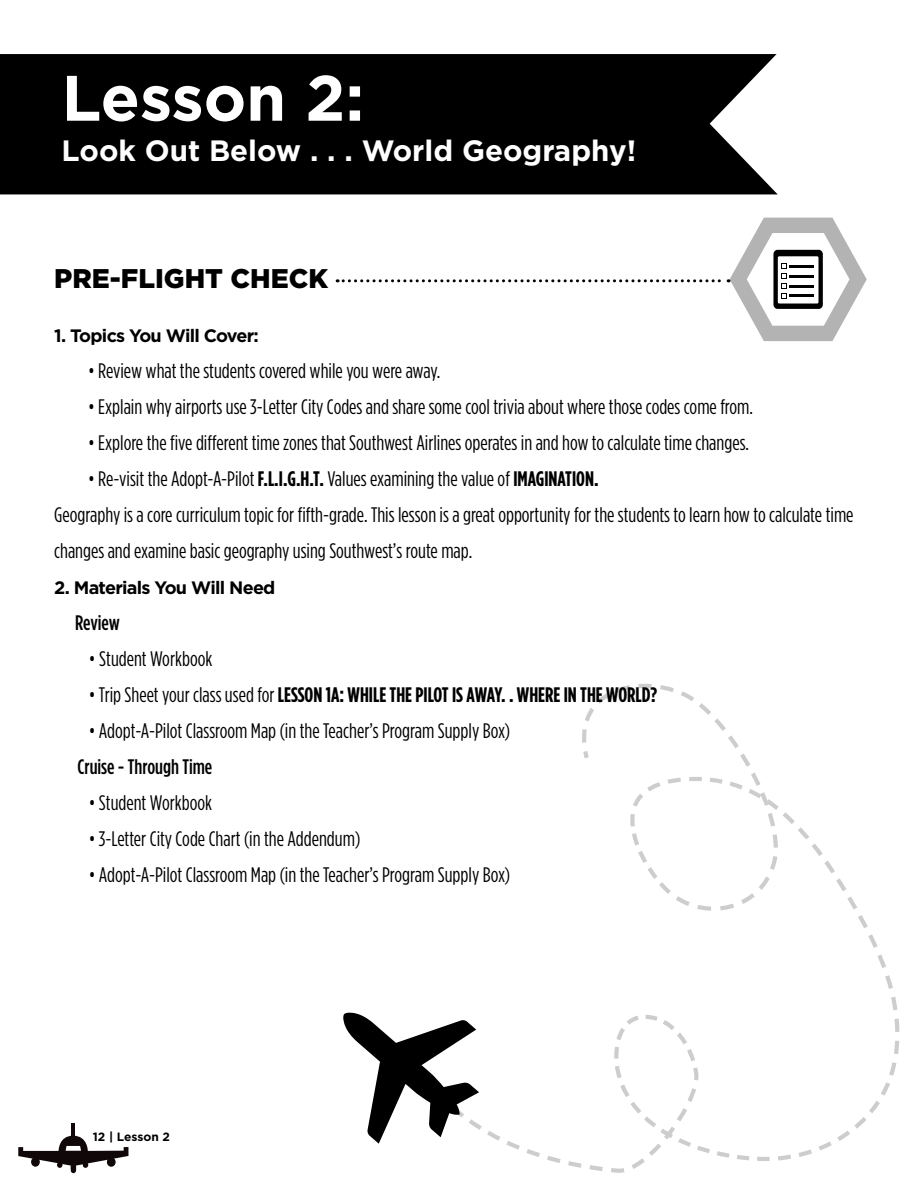
<style>
.page{position:relative;width:918px;height:1188px;background:#fff}
.page>*{position:absolute;margin:0;border:0;box-sizing:border-box;transform-origin:0 0}
.t1{font:700 64.05px "Gotham";color:#fff}
.t2{font:700 29.4px "Gotham";color:#fff}
.t3{font:900 27px "Gotham";color:#000}
.t4{font:21px/36px "Gotham Condensed";color:#000}
.t5{font:700 21px "Gotham Condensed";color:#000}
.t6{font:500 21px "Gotham Condensed";color:#000}
.t7{font:700 18px "Gotham";letter-spacing:-.04em;color:#000}
.t8{font:700 12px "Gotham";color:#000}
.s1{font-weight:700}
.s2{font-weight:400}
</style>
<div class="page">
<svg style="left:582px;top:688px;width:317px;height:473px"></svg>
<div style="left:0;top:54px;width:778px;height:140px;background:#000"></div>
<svg style="left:337px;top:218px;width:530px;height:123px"></svg>
<hr style="left:789px;top:295px;width:25px;height:2px;background:#000">
<svg style="left:343px;top:1012px;width:415px;height:161px"></svg>
<svg style="left:18px;top:1136px;width:110px;height:37px"></svg>
<hr style="left:72px;top:1123px;width:3px;height:17px;background:#100708">
<h1 class="t1" style="left:62px;top:56px;width:304px">Lesson 2:</h1>
<h1 class="t2" style="left:62px;top:131px;width:576px">Look Out Below . . . World Geography!</h1>
<h2 class="t3" style="left:54px;top:260px;width:275px">PRE-FLIGHT CHECK</h2>
<h3 class="t7" style="left:54px;top:324px;width:206px">1. Topics You Will Cover:</h3>
<p class="t4" style="left:88px;top:352px;width:354px">• Review what the students covered while you were away.</p>
<p class="t4" style="left:88px;top:388px;width:667px">• Explain why airports use 3-Letter City Codes and share some cool trivia about where those codes come from.</p>
<p class="t4" style="left:88px;top:424px;width:663px">• Explore the five different time zones that Southwest Airlines operates in and how to calculate time changes.</p>
<p class="t4" style="left:88px;top:460px;width:512px">• Re-visit the Adopt-A-Pilot <span class="s1">F.L.I.G.H.T.</span> Values examining the value of <span class="s1">IMAGINATION.</span></p>
<p class="t4" style="left:54px;top:496px;width:801px">Geography is a core curriculum topic for fifth-grade. This lesson is a great opportunity for the students to learn how to calculate time changes and examine basic geography using Southwest’s route map.</p>
<h3 class="t7" style="left:54px;top:576px;width:223px">2. Materials You Will Need</h3>
<h4 class="t6" style="left:75px;top:610px;width:46px">Review</h4>
<p class="t4" style="left:89px;top:640px;width:125px">• Student Workbook</p>
<p class="t5" style="left:89px;top:682px;width:570px"><span class="s2">• Trip Sheet your class used for</span> LESSON 1A: WHILE THE PILOT IS AWAY. . WHERE IN THE WORLD?</p>
<p class="t4" style="left:89px;top:712px;width:423px">• Adopt-A-Pilot Classroom Map (in the Teacher’s Program Supply Box)</p>
<h4 class="t6" style="left:78px;top:754px;width:136px">Cruise - Through Time</h4>
<p class="t4" style="left:89px;top:784px;width:125px">• Student Workbook</p>
<p class="t4" style="left:89px;top:820px;width:273px">• 3-Letter City Code Chart (in the Addendum)</p>
<p class="t4" style="left:89px;top:856px;width:423px">• Adopt-A-Pilot Classroom Map (in the Teacher’s Program Supply Box)</p>
<p class="t8" style="left:93px;top:1129px;width:79px">12 | Lesson 2</p>
</div>
